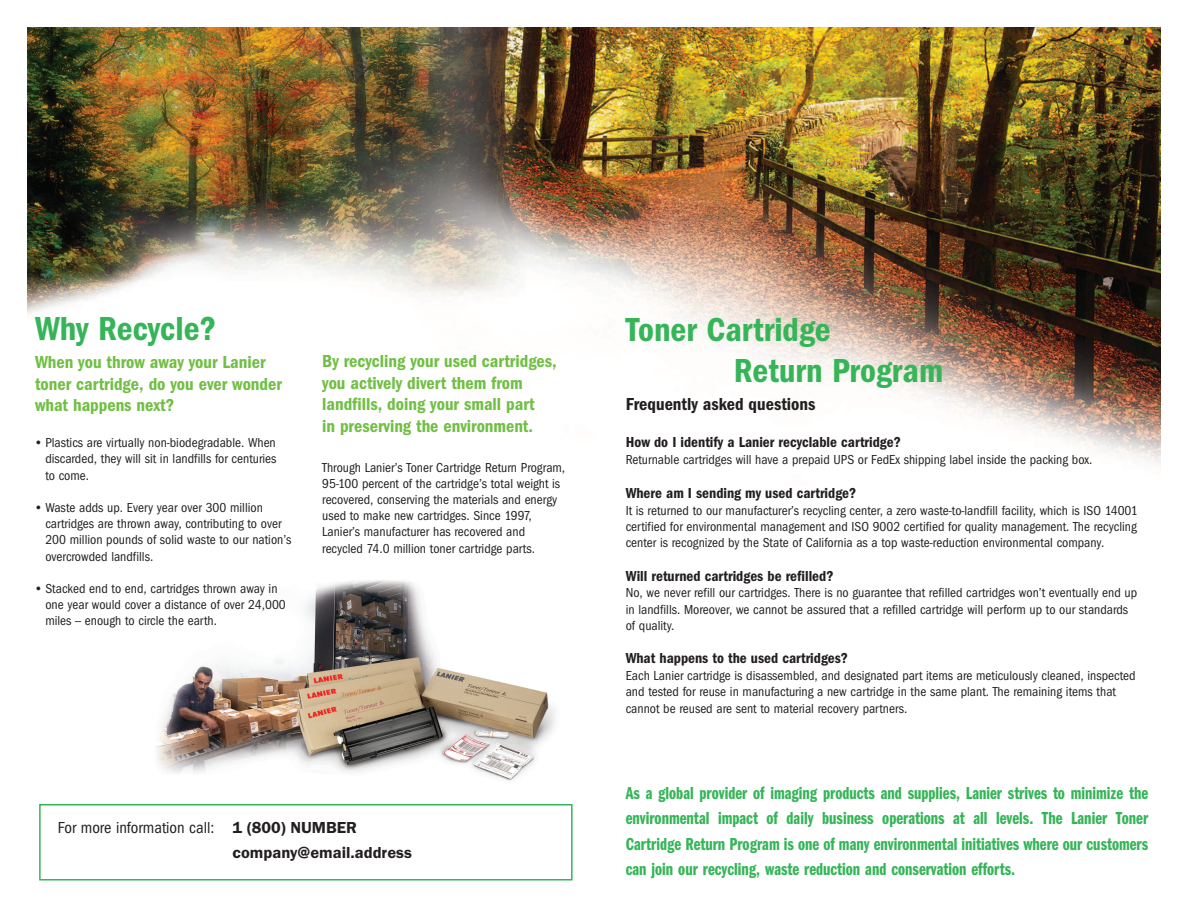
<style>
.page{position:relative;width:1188px;height:918px;background:#fff}
.page>*{position:absolute;margin:0;border:0;box-sizing:border-box;transform-origin:0 0}
.t1{font:600 34.5px/41.4px "Franklin Got Cd ITC";color:#36b558}
.t2{font:600 18px/25.5px "Franklin Got Cmp ITC";color:#36b558;text-align:justify}
.t3{font:600 18px/21.6px "Franklin Got Cd ITC";color:#71bf44}
.t4{font:600 18px "Franklin Got Cd ITC";color:#231f20}
.t5{font:16.5px "Franklin Got Cd ITC";color:#231f20}
.t6{font:600 16.5px "Franklin Got ITC";color:#231f20}
.t7{font:600 15px "Franklin Got Cd ITC";color:#231f20}
.t8{font:13.5px/16.2px "Franklin Got Cd ITC";color:#231f20}
.s1{font-family:"Franklin Got ITC";font-weight:600}
</style>
<div class="page">
<img style="left:156px;top:580px;width:400px;height:201px">
<img style="left:27px;top:27px;width:1134px;height:438px">
<div style="left:39px;top:804px;width:534px;height:76px;border:2px solid #36b558"></div>
<h1 class="t1" style="left:35px;top:310px;width:183px">Why Recycle?</h1>
<h2 class="t3" style="left:35px;top:353px;width:248px">When you throw away your Lanier toner cartridge, do you ever wonder what happens next?</h2>
<p class="t8" style="left:45px;top:436px;width:233px;text-align:justify;text-indent:-10px">• Plastics are virtually non-biodegradable. When discarded, they will sit in landfills for centuries to come.</p>
<p class="t8" style="left:45px;top:500px;width:248px;text-indent:-10px">• Waste adds up. Every year over 300 million cartridges are thrown away, contributing to over 200 million pounds of solid waste to our nation’s overcrowded landfills.</p>
<p class="t8" style="left:45px;top:581px;width:242px;text-indent:-10px">• Stacked end to end, cartridges thrown away in one year would cover a distance of over 24,000 miles -- enough to circle the earth.</p>
<h2 class="t3" style="left:322px;top:352px;width:236px">By recycling your used cartridges, you actively divert them from landfills, doing your small part<br>in preserving the environment.</h2>
<p class="t8" style="left:322px;top:460px;width:244px">Through Lanier’s Toner Cartridge Return Program, 95-100 percent of the cartridge’s total weight is recovered, conserving the materials and energy used to make new cartridges. Since 1997, Lanier’s manufacturer has recovered and recycled 74.0 million toner cartridge parts.</p>
<p class="t5" style="left:58px;top:822px;width:301px">For more information call: <span class="s1">1 (800) NUMBER</span></p>
<p class="t6" style="left:233px;top:847px;width:181px">company@email.address</p>
<h1 class="t1" style="left:734px;top:311px;width:211px;text-indent:-108px">Toner Cartridge<br>Return Program</h1>
<h2 class="t4" style="left:626px;top:398px;width:191px">Frequently asked questions</h2>
<p class="t7" style="left:626px;top:437px;width:277px">How do I identify a Lanier recyclable cartridge?</p>
<p class="t8" style="left:626px;top:453px;width:468px">Returnable cartridges will have a prepaid UPS or FedEx shipping label inside the packing box.</p>
<p class="t7" style="left:626px;top:488px;width:232px">Where am I sending my used cartridge?</p>
<p class="t8" style="left:626px;top:503px;width:514px;text-align:justify">It is returned to our manufacturer’s recycling center, a zero waste-to-landfill facility, which is ISO 14001 certified for environmental management and ISO 9002 certified for quality management. The recycling center is recognized by the State of California as a top waste-reduction environmental company.</p>
<p class="t7" style="left:626px;top:571px;width:209px">Will returned cartridges be refilled?</p>
<p class="t8" style="left:626px;top:586px;width:513px">No, we never refill our cartridges. There is no guarantee that refilled cartridges won’t eventually end up in landfills. Moreover, we cannot be assured that a refilled cartridge will perform up to our standards of quality.</p>
<p class="t7" style="left:626px;top:653px;width:224px">What happens to the used cartridges?</p>
<p class="t8" style="left:626px;top:669px;width:511px">Each Lanier cartridge is disassembled, and designated part items are meticulously cleaned, inspected and tested for reuse in manufacturing a new cartridge in the same plant. The remaining items that cannot be reused are sent to material recovery partners.</p>
<p class="t2" style="left:626px;top:782px;width:524px">As a global provider of imaging products and supplies, Lanier strives to minimize the environmental impact of daily business operations at all levels. The Lanier Toner Cartridge Return Program is one of many environmental initiatives where our customers can join our recycling, waste reduction and conservation efforts.</p>
</div>
